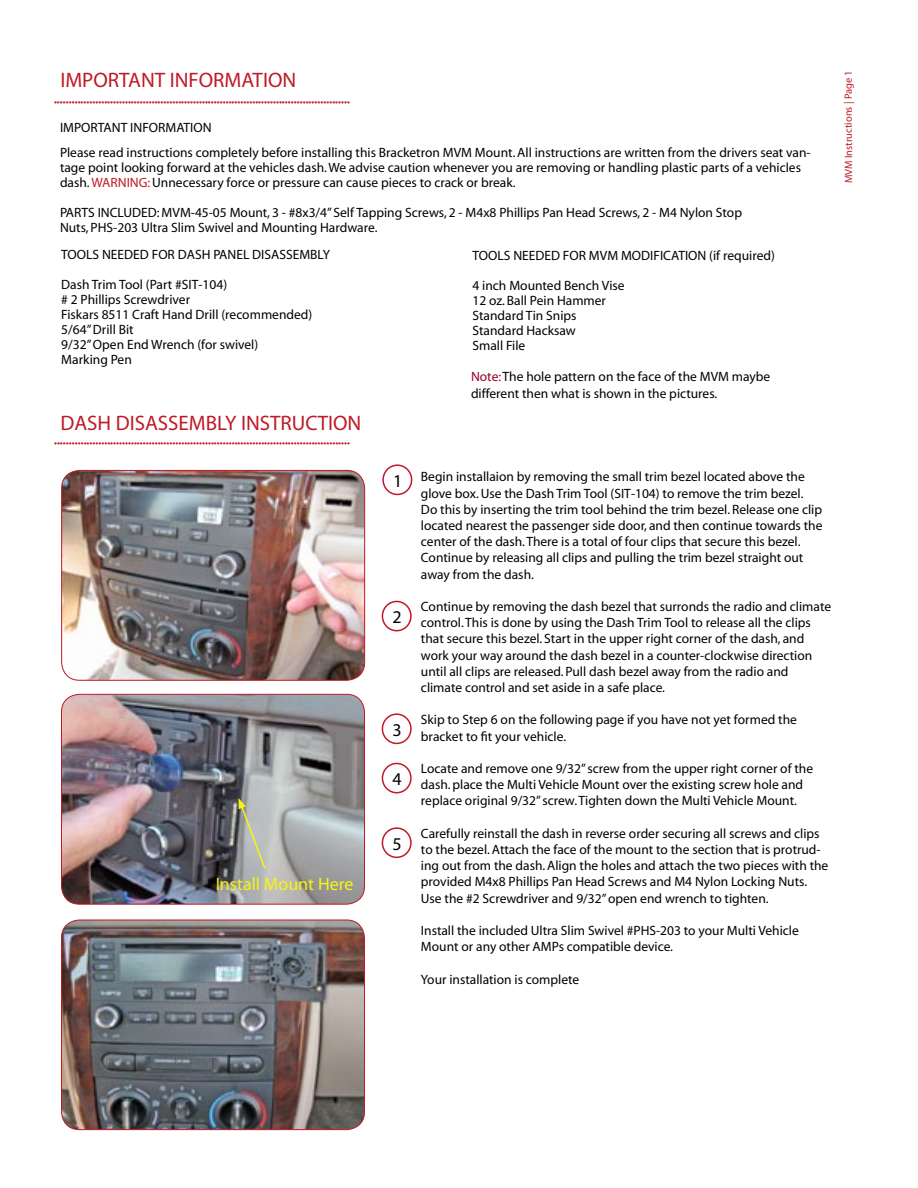
<style>
.page{position:relative;width:918px;height:1188px;background:#fff}
.page>*{position:absolute;margin:0;border:0;box-sizing:border-box;transform-origin:0 0}
.t1{font:700 21px "Futura";color:#bf1a27}
.t2{font:18px "Futura";color:#f7f410}
.t3{font:700 18px "Futura";color:#000}
.t4{font:13.5px/16.2px "Futura";color:#000}
.t5{font:700 13.5px "Futura";color:#000}
.t6{font:700 10.5px "Futura";color:#bf1a27}
.t7{font:10.5px "Futura";color:#bf1a27}
.s1{font-weight:700;color:#bf1a27}
.s2{font-weight:700}
.s3{font-weight:400}
.s4{font-weight:400;font-style:italic}
.s5{color:#970029}
</style>
<div class="page">
<img style="left:61px;top:694px;width:304px;height:210px">
<img style="left:61px;top:919px;width:304px;height:211px">
<svg style="left:238px;top:798px;width:29px;height:72px;background:#b1b5a8"></svg>
<div style="left:382px;top:464px;width:30px;height:31px;border:2px solid #bf1a27;border-radius:50%"></div>
<div style="left:382px;top:601px;width:30px;height:30px;border:2px solid #bf1a27;border-radius:50%"></div>
<div style="left:382px;top:713px;width:30px;height:31px;border:2px solid #bf1a27;border-radius:50%"></div>
<div style="left:382px;top:827px;width:30px;height:31px;border:2px solid #bf1a27;border-radius:50%"></div>
<div style="left:382px;top:763px;width:30px;height:30px;border:2px solid #bf1a27;border-radius:50%"></div>
<img style="left:61px;top:470px;width:304px;height:210px">
<p class="t1" style="left:60px;top:70px;width:238px">IMPORTANT INFORMATION</p>
<p class="t6" style="left:54px;top:98px;width:298px">••••••••••••••••••••••••••••••••••••••••••••••••••••••••••••••••••••••••••••••••••••••••••••••••••••</p>
<p class="t5" style="left:60px;top:121px;width:153px">IMPORTANT INFORMATION</p>
<p class="t4" style="left:60px;top:146px;width:752px;line-height:15px">Please read instructions completely before installing this Bracketron MVM Mount. All instructions are written from the drivers seat van&shy;tage point looking forward at the vehicles dash. We advise caution whenever you are removing or handling plastic parts of a vehicles dash. <span class="s1">WARNING:</span> Unnecessary force or pressure can cause pieces to crack or break.</p>
<p class="t4" style="left:60px;top:206px;width:684px;line-height:15px"><span class="s2">PARTS INCLUDED:</span> MVM-45-05 Mount, 3 - #8x3/4” Self Tapping Screws, 2 - M4x8 Phillips Pan Head Screws, 2 - M4 Nylon Stop<br>Nuts, PHS-203 Ultra Slim Swivel and Mounting Hardware.</p>
<p class="t5" style="left:472px;top:249px;width:304px">TOOLS NEEDED FOR MVM MODIFICATION <span class="s3">(</span><span class="s4">if required</span><span class="s3">)</span></p>
<p class="t4" style="left:472px;top:278px;width:154px">4 inch Mounted Bench Vise</p>
<p class="t4" style="left:472px;top:293px;width:135px">12 oz. Ball Pein Hammer</p>
<p class="t4" style="left:472px;top:308px;width:106px">Standard Tin Snips</p>
<p class="t4" style="left:472px;top:323px;width:105px">Standard Hacksaw</p>
<p class="t4" style="left:472px;top:338px;width:54px">Small File</p>
<p class="t5" style="left:61px;top:248px;width:270px">TOOLS NEEDED FOR DASH PANEL DISASSEMBLY</p>
<p class="t4" style="left:61px;top:277px;width:167px">Dash Trim Tool (Part #SIT-104)</p>
<p class="t4" style="left:61px;top:292px;width:130px"># 2 Phillips Screwdriver</p>
<p class="t4" style="left:61px;top:307px;width:253px">Fiskars 8511 Craft Hand Drill (recommended)</p>
<p class="t4" style="left:61px;top:322px;width:74px">5/64” Drill Bit</p>
<p class="t4" style="left:61px;top:337px;width:198px">9/32” Open End Wrench (for swivel)</p>
<p class="t4" style="left:61px;top:352px;width:72px">Marking Pen</p>
<p class="t1" style="left:60px;top:412px;width:303px">DASH DISASSEMBLY INSTRUCTION</p>
<p class="t6" style="left:54px;top:439px;width:298px">••••••••••••••••••••••••••••••••••••••••••••••••••••••••••••••••••••••••••••••••••••••••••••••••••••</p>
<p class="t2" style="left:216px;top:875px;width:139px">Install Mount Here</p>
<p class="t4" style="left:471px;top:369px;width:301px"><span class="s5">Note:</span>The hole pattern on the face of the MVM maybe different then what is shown in the pictures.</p>
<p class="t3" style="left:393px;top:472px;width:11px">1</p>
<p class="t3" style="left:393px;top:608px;width:11px">2</p>
<p class="t3" style="left:393px;top:721px;width:11px">3</p>
<p class="t3" style="left:393px;top:770px;width:11px">4</p>
<p class="t3" style="left:393px;top:835px;width:11px">5</p>
<p class="t4" style="left:421px;top:469px;width:403px">Begin installaion by removing the small trim bezel located above the glove box. Use the Dash Trim Tool (SIT-104) to remove the trim bezel.<br>Do this by inserting the trim tool behind the trim bezel. Release one clip located nearest the passenger side door, and then continue towards the center of the dash. There is a total of four clips that secure this bezel.<br>Continue by releasing all clips and pulling the trim bezel straight out away from the dash.</p>
<p class="t4" style="left:421px;top:599px;width:412px">Continue by removing the dash bezel that surronds the radio and climate control. This is done by using the Dash Trim Tool to release all the clips that secure this bezel. Start in the upper right corner of the dash, and work your way around the dash bezel in a counter-clockwise direction until all clips are released. Pull dash bezel away from the radio and climate control and set aside in a safe place.</p>
<p class="t4" style="left:421px;top:712px;width:378px">Skip to <span class="s2">Step 6</span> on the following page if you have not yet formed the bracket to fit your vehicle.</p>
<p class="t4" style="left:421px;top:761px;width:394px">Locate and remove one 9/32” screw from the upper right corner of the dash. place the Multi Vehicle Mount over the existing screw hole and replace original 9/32” screw. Tighten down the Multi Vehicle Mount.</p>
<p class="t4" style="left:421px;top:826px;width:409px">Carefully reinstall the dash in reverse order securing all screws and clips to the bezel. Attach the face of the mount to the section that is protrud&shy;ing out from the dash. Align the holes and attach the two pieces with the provided M4x8 Phillips Pan Head Screws and M4 Nylon Locking Nuts.</p>
<p class="t4" style="left:421px;top:891px;width:349px">Use the #2 Screwdriver and 9/32” open end wrench to tighten.</p>
<p class="t4" style="left:421px;top:923px;width:379px">Install the included Ultra Slim Swivel #PHS-203 to your Multi Vehicle<br>Mount or any other AMPs compatible device.</p>
<p class="t4" style="left:421px;top:972px;width:160px">Your installation is complete</p>
<p class="t7" style="left:843px;top:183px;width:114px;rotate:-90deg">MVM Instructions | <span class="s2">Page 1</span></p>
</div>
